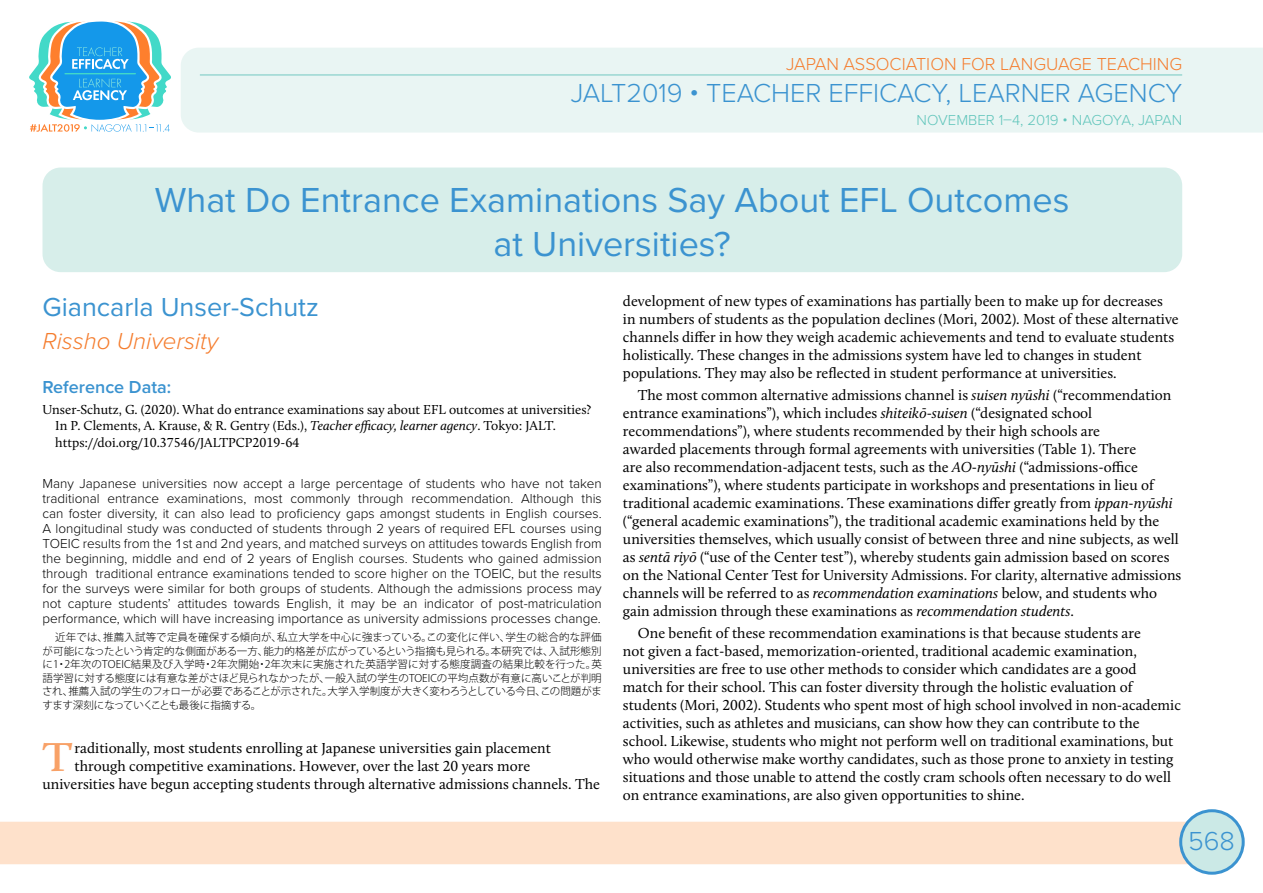
<style>
.page{position:relative;width:1263px;height:893px;background:#fff}
.page>*{position:absolute;margin:0;border:0;box-sizing:border-box;transform-origin:0 0}
.t1{font:600 41.85px "Calluna";color:#f8a167;scale:1.1 1}
.t2{font:36px/43.2px "Proxima Nova";color:#3b93d0;text-align:center}
.t3{font:300 27px "Proxima Nova";color:#3b93d0}
.t4{font:27px "Proxima Nova";color:#3b93d0}
.t5{font:italic 300 24px "Proxima Nova";color:#f57d2e}
.t6{font:300 18px "Proxima Nova";color:#f57d2e}
.t7{font:600 18px "Proxima Nova";color:#3b93d0}
.t8{font:15px/18px "Calluna";color:#000}
.t9{font:300 15px "Proxima Nova";color:#60c5bb}
.t10{font:300 13.5px/15px "Proxima Nova";color:#000;text-align:justify}
.t11{font:13.5px/16.5px "Calluna";color:#000}
.t12{font:300 10.5px/13.5px "Koz Go Pr 6 N";letter-spacing:-.04em;color:#000;text-align:justify}
.s1{font-style:italic}
</style>
<div class="page">
<div style="left:181px;top:48px;width:1082px;height:85px;background:#e9f5f3"></div>
<div style="left:0;top:822px;width:1190px;height:42px;background:#fee1cb"></div>
<hr style="left:200px;top:74px;width:982px;height:2px;background:#9ad7d2">
<div style="left:1181px;top:811px;width:62px;height:62px;background:#cbe9e6;border-radius:50%"></div>
<div style="left:1179px;top:809px;width:66px;height:66px;border:3px solid #3b93d0;border-radius:50%"></div>
<svg style="left:29px;top:21px;width:142px;height:111px"></svg>
<div style="left:43px;top:168px;width:1139px;height:104px;background:#d7eeea;border-radius:18px"></div>
<p class="t6" style="left:786px;top:51px;width:397px">JAPAN ASSOCIATION FOR LANGUAGE TEACHING</p>
<h3 class="t3" style="left:571px;top:73px;width:613px">JALT2019 • TEACHER EFFICACY, LEARNER AGENCY</h3>
<p class="t9" style="left:916px;top:108px;width:267px">NOVEMBER 1–4, 2019 • NAGOYA, JAPAN</p>
<h2 class="t2" style="left:155px;top:177px;width:916px">What Do Entrance Examinations Say About EFL Outcomes at Universities?</h2>
<h3 class="t4" style="left:43px;top:286px;width:278px">Giancarla Unser-Schutz</h3>
<h3 class="t5" style="left:43px;top:323px;width:177px">Rissho University</h3>
<p class="t7" style="left:43px;top:374px;width:130px">Reference Data:</p>
<p class="t11" style="left:55px;top:401px;width:537px;text-indent:-13px">Unser-Schutz, G. (2020). What do entrance examinations say about EFL outcomes at universities?<br>In P. Clements, A. Krause, &amp; R. Gentry (Eds.), <span class="s1">Teacher efficacy, learner agency</span>. Tokyo: JALT. https://doi.org/10.37546/JALTPCP2019-64</p>
<p class="t10" style="left:43px;top:476px;width:561px">Many Japanese universities now accept a large percentage of students who have not taken traditional entrance examinations, most commonly through recommendation. Although this can foster diversity, it can also lead to proficiency gaps amongst students in English courses.<br>A longitudinal study was conducted of students through 2 years of required EFL courses using TOEIC results from the 1st and 2nd years, and matched surveys on attitudes towards English from the beginning, middle and end of 2 years of English courses. Students who gained admission through traditional entrance examinations tended to score higher on the TOEIC, but the results for the surveys were similar for both groups of students. Although the admissions process may not capture students’ attitudes towards English, it may be an indicator of post-matriculation performance, which will have increasing importance as university admissions processes change.</p>
<p class="t12" style="left:42px;top:631px;width:561px;text-indent:13px">近年では、推薦入試等で定員を確保する傾向が、私立大学を中心に強まっている。この変化に伴い、学生の総合的な評価が可能になったという肯定的な側面がある一方、能力的格差が広がっているという指摘も見られる。本研究では、入試形態別に1・2年次のTOEIC結果及び入学時・2年次開始・2年次末に実施された英語学習に対する態度調査の結果比較を行った。英語学習に対する態度には有意な差がさほど見られなかったが、一般入試の学生のTOEICの平均点数が有意に高いことが判明され、推薦入試の学生のフォローが必要であることが示された。大学入学制度が大きく変わろうとしている今日、この問題がますます深刻になっていくことも最後に指摘する。</p>
<h1 class="t1" style="left:42px;top:732px;width:29px">T</h1>
<p class="t8" style="left:75px;top:739px;width:478px">raditionally, most students enrolling at Japanese universities gain placement</p>
<p class="t8" style="left:75px;top:757px;width:457px">through competitive examinations. However, over the last 20 years more</p>
<p class="t8" style="left:43px;top:775px;width:559px">universities have begun accepting students through alternative admissions channels. The</p>
<p class="t8" style="left:623px;top:291px;width:557px">development of new types of examinations has partially been to make up for decreases in numbers of students as the population declines (Mori, 2002). Most of these alternative channels differ in how they weigh academic achievements and tend to evaluate students holistically. These changes in the admissions system have led to changes in student populations. They may also be reflected in student performance at universities.</p>
<p class="t8" style="left:623px;top:386px;width:560px;text-indent:15px">The most common alternative admissions channel is <span class="s1">suisen nyūshi</span> (“recommendation entrance examinations”), which includes <span class="s1">shiteikō-suisen</span> (“designated school recommendations”), where students recommended by their high schools are<br>awarded placements through formal agreements with universities (Table 1). There<br>are also recommendation-adjacent tests, such as the <span class="s1">AO-nyūshi</span> (“admissions-office examinations”), where students participate in workshops and presentations in lieu of traditional academic examinations. These examinations differ greatly from <span class="s1">ippan-nyūshi </span>(“general academic examinations”), the traditional academic examinations held by the universities themselves, which usually consist of between three and nine subjects, as well as <span class="s1">sentā riyō</span> (“use of the Center test”), whereby students gain admission based on scores on the National Center Test for University Admissions. For clarity, alternative admissions channels will be referred to as <span class="s1">recommendation examinations</span> below, and students who gain admission through these examinations as <span class="s1">recommendation students</span>.</p>
<p class="t8" style="left:623px;top:624px;width:559px;text-indent:15px">One benefit of these recommendation examinations is that because students are<br>not given a fact-based, memorization-oriented, traditional academic examination, universities are free to use other methods to consider which candidates are a good<br>match for their school. This can foster diversity through the holistic evaluation of students (Mori, 2002). Students who spent most of high school involved in non-academic activities, such as athletes and musicians, can show how they can contribute to the school. Likewise, students who might not perform well on traditional examinations, but who would otherwise make worthy candidates, such as those prone to anxiety in testing situations and those unable to attend the costly cram schools often necessary to do well on entrance examinations, are also given opportunities to shine.</p>
<h3 class="t3" style="left:1188px;top:820px;width:48px">568</h3>
</div>
